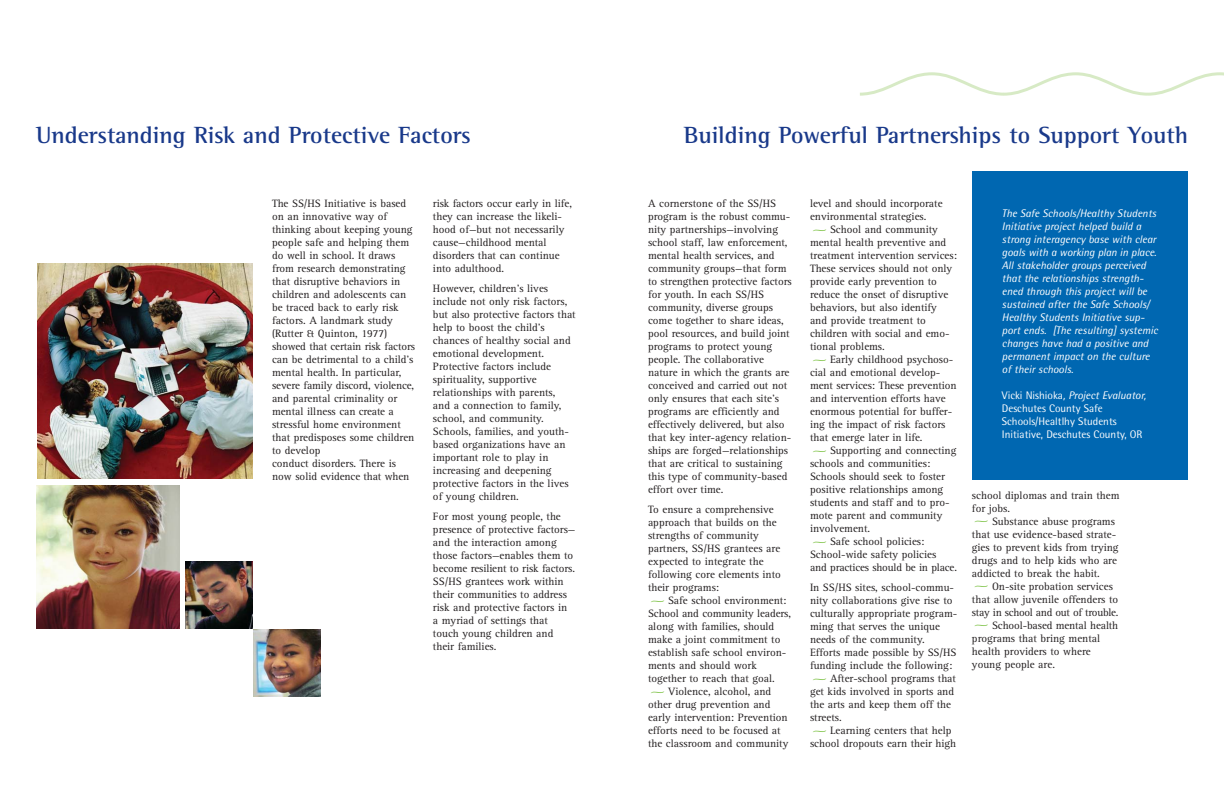
<style>
.page{position:relative;width:1224px;height:792px;background:#fff}
.page>*{position:absolute;margin:0;border:0;box-sizing:border-box;transform-origin:0 0}
.t1{font:700 24px "Rotis Semi Serif";color:#19398a}
.t2{font:11px/13px "Rotis Serif";color:#231f20}
.t3{font:italic 11px/13px "Rotis Semi Sans";color:#fff}
.t4{font:11px/13px "Rotis Semi Sans";color:#fff}
.s1{font-family:"OPTI Dianna Script Bold Agency";font-size:15px;color:#7bc142}
.s2{font-style:italic}
</style>
<div class="page">
<div style="left:972px;top:171px;width:216px;height:309px;background:#0067b1"></div>
<img style="left:186px;top:562px;width:67px;height:67px">
<img style="left:253px;top:629px;width:67px;height:67px">
<svg style="left:860px;top:72px;width:364px;height:24px"></svg>
<img style="left:37px;top:263px;width:216px;height:216px">
<img style="left:36px;top:485px;width:144px;height:144px">
<h1 class="t1" style="left:36px;top:126px;width:436px">Understanding Risk and Protective Factors</h1>
<h1 class="t1" style="left:684px;top:126px;width:506px">Building Powerful Partnerships to Support Youth</h1>
<p class="t2" style="left:272px;top:197px;width:145px">The SS/HS Initiative is based on an innovative way of thinking about keeping young people safe and helping them do well in school. It draws from research demonstrating that disruptive behaviors in children and adolescents can be traced back to early risk factors. A landmark study (Rutter &amp; Quinton, 1977) showed that certain risk factors can be detrimental to a child’s mental health. In particular, severe family discord, violence, and parental criminality or mental illness can create a stressful home environment that predisposes some children to develop<br>conduct disorders. There is now solid evidence that when</p>
<p class="t2" style="left:433px;top:197px;width:141px">risk factors occur early in life, they can increase the likeli&shy;hood of—but not necessarily cause—childhood mental disorders that can continue into adulthood.</p>
<p class="t2" style="left:433px;top:282px;width:144px">However, children’s lives include not only risk factors, but also protective factors that help to boost the child’s chances of healthy social and emotional development.<br>Protective factors include spirituality, supportive relationships with parents,<br>and a connection to family, school, and community.<br>Schools, families, and youth&shy;based organizations have an important role to play in increasing and deepening protective factors in the lives of young children.</p>
<p class="t2" style="left:433px;top:510px;width:144px">For most young people, the presence of protective factors— and the interaction among those factors—enables them to become resilient to risk factors.<br>SS/HS grantees work within their communities to address risk and protective factors in<br>a myriad of settings that touch young children and their families.</p>
<p class="t2" style="left:648px;top:197px;width:145px">A cornerstone of the SS/HS program is the robust commu&shy;nity partnerships—involving school staff, law enforcement, mental health services, and community groups—that form to strengthen protective factors for youth. In each SS/HS community, diverse groups come together to share ideas, pool resources, and build joint programs to protect young people. The collaborative nature in which the grants are conceived and carried out not only ensures that each site’s programs are efficiently and effectively delivered, but also that key inter-agency relation&shy;ships are forged—relationships that are critical to sustaining this type of community-based effort over time.</p>
<p class="t2" style="left:648px;top:503px;width:145px">To ensure a comprehensive approach that builds on the strengths of community partners, SS/HS grantees are expected to integrate the following core elements into their programs:<br><span class="s1">˜</span> Safe school environment:<br>School and community leaders, along with families, should make a joint commitment to establish safe school environ&shy;ments and should work together to reach that goal. <span class="s1">˜</span> Violence, alcohol, and other drug prevention and early intervention: Prevention efforts need to be focused at the classroom and community</p>
<p class="t2" style="left:810px;top:197px;width:149px">level and should incorporate environmental strategies.<br><span class="s1">˜</span> School and community mental health preventive and treatment intervention services:<br>These services should not only provide early prevention to reduce the onset of disruptive behaviors, but also identify<br>and provide treatment to children with social and emo&shy;tional problems.<br><span class="s1">˜</span> Early childhood psychoso&shy;cial and emotional develop&shy;ment services: These prevention and intervention efforts have enormous potential for buffer&shy;ing the impact of risk factors that emerge later in life.<br><span class="s1">˜</span> Supporting and connecting schools and communities:<br>Schools should seek to foster positive relationships among students and staff and to pro&shy;mote parent and community involvement.<br><span class="s1">˜</span> Safe school policies:<br>School-wide safety policies<br>and practices should be in place.</p>
<p class="t2" style="left:810px;top:581px;width:149px">In SS/HS sites, school-commu&shy;nity collaborations give rise to culturally appropriate program&shy;ming that serves the unique needs of the community.<br>Efforts made possible by SS/HS funding include the following: <span class="s1">˜</span> After-school programs that get kids involved in sports and the arts and keep them off the streets.<br><span class="s1">˜</span> Learning centers that help school dropouts earn their high</p>
<p class="t3" style="left:1002px;top:208px;width:157px">The Safe Schools/Healthy Students<br>Initiative project helped build a strong interagency base with clear goals with a working plan in place.<br>All stakeholder groups perceived that the relationships strength&shy;ened through this project will be sustained after the Safe Schools/<br>Healthy Students Initiative sup&shy;port ends. [The resulting] systemic changes have had a positive and permanent impact on the culture of their schools.</p>
<p class="t4" style="left:1002px;top:390px;width:146px">Vicki Nishioka<span class="s2">, Project Evaluator,<br></span>Deschutes County Safe<br>Schools/Healtlhy Students<br>Initiative, Deschutes County, OR</p>
<p class="t2" style="left:972px;top:489px;width:149px">school diplomas and train them for jobs.<br><span class="s1">˜</span> Substance abuse programs that use evidence-based strate&shy;gies to prevent kids from trying drugs and to help kids who are addicted to break the habit.<br><span class="s1">˜</span> On-site probation services that allow juvenile offenders to stay in school and out of trouble. <span class="s1">˜</span> School-based mental health programs that bring mental health providers to where young people are.</p>
</div>
